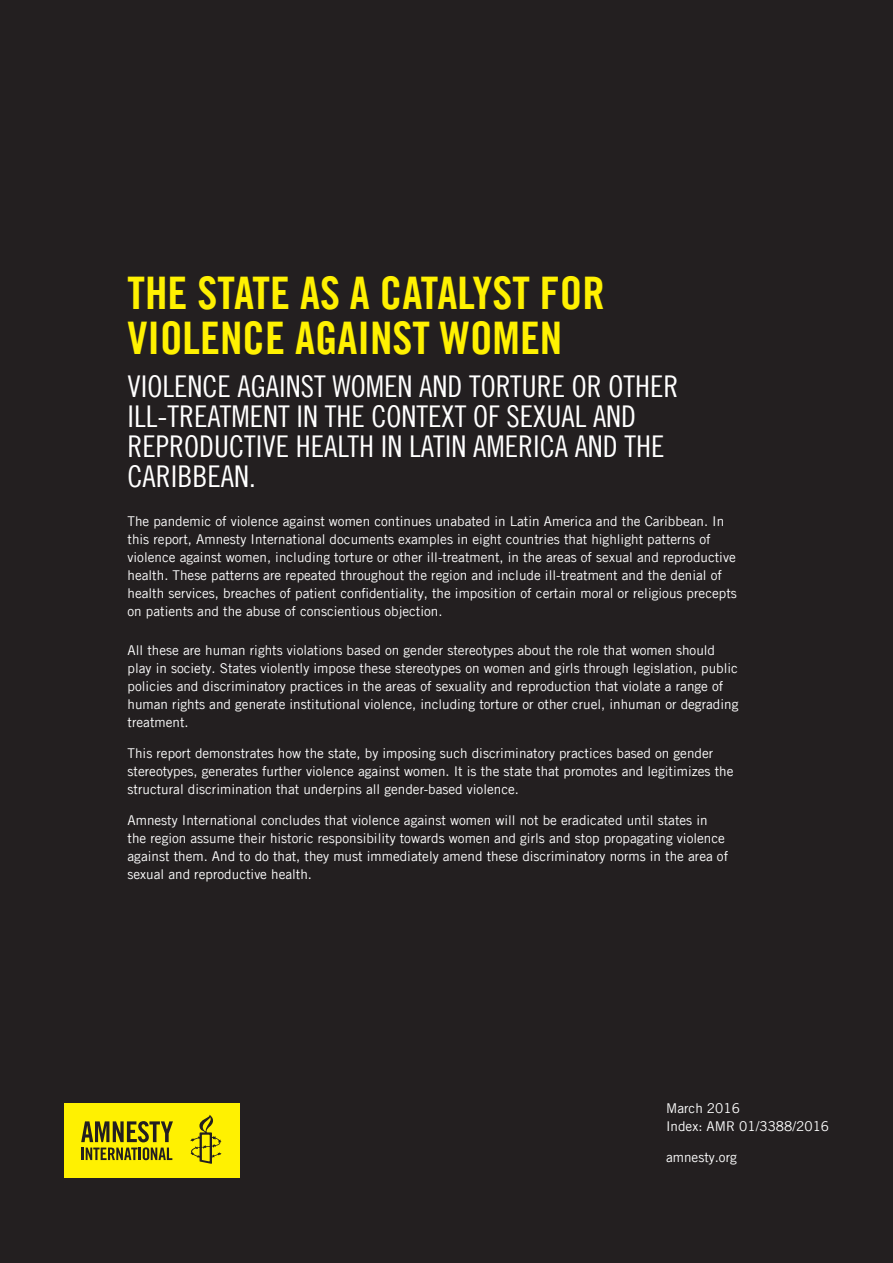
<style>
.page{position:relative;width:893px;height:1263px;background:#231f20}
.page>*{position:absolute;margin:0;border:0;box-sizing:border-box;transform-origin:0 0}
.t1{font:45px/45px "Amnesty Trade Gothic Bd Cn 20";color:#fff101}
.t2{font:30px/30px "Amnesty Trade Gothic Cn 18";color:#fff}
.t3{font:13.5px/18px "Amnesty Trade Gothic";color:#fff}
</style>
<div class="page">
<div style="left:64px;top:1103px;width:175px;height:75px;background:#fff101"></div>
<svg style="left:190px;top:1115px;width:31px;height:49px"></svg>
<svg style="left:81px;top:1121px;width:92px;height:39px"></svg>
<h1 class="t1" style="left:128px;top:270px;width:479px">THE STATE AS A CATALYST FOR<br>VIOLENCE AGAINST WOMEN</h1>
<h2 class="t2" style="left:128px;top:371px;width:552px">VIOLENCE AGAINST WOMEN AND TORTURE OR OTHER ILL-TREATMENT IN THE CONTEXT OF SEXUAL AND REPRODUCTIVE HEALTH IN LATIN AMERICA AND THE CARIBBEAN.</h2>
<p class="t3" style="left:128px;top:512px;width:611px">The pandemic of violence against women continues unabated in Latin America and the Caribbean. In this report, Amnesty International documents examples in eight countries that highlight patterns of violence against women, including torture or other ill-treatment, in the areas of sexual and reproductive health. These patterns are repeated throughout the region and include ill-treatment and the denial of health services, breaches of patient confidentiality, the imposition of certain moral or religious precepts on patients and the abuse of conscientious objection.</p>
<p class="t3" style="left:128px;top:641px;width:612px">All these are human rights violations based on gender stereotypes about the role that women should play in society. States violently impose these stereotypes on women and girls through legislation, public policies and discriminatory practices in the areas of sexuality and reproduction that violate a range of human rights and generate institutional violence, including torture or other cruel, inhuman or degrading treatment.</p>
<p class="t3" style="left:128px;top:744px;width:607px">This report demonstrates how the state, by imposing such discriminatory practices based on gender stereotypes, generates further violence against women. It is the state that promotes and legitimizes the structural discrimination that underpins all gender-based violence.</p>
<p class="t3" style="left:128px;top:811px;width:602px">Amnesty International concludes that violence against women will not be eradicated until states in the region assume their historic responsibility towards women and girls and stop propagating violence against them. And to do that, they must immediately amend these discriminatory norms in the area of sexual and reproductive health.</p>
<p class="t3" style="left:666px;top:1099px;width:165px">March 2016<br>Index: AMR 01/3388/2016</p>
<p class="t3" style="left:666px;top:1148px;width:72px">amnesty.org</p>
</div>
